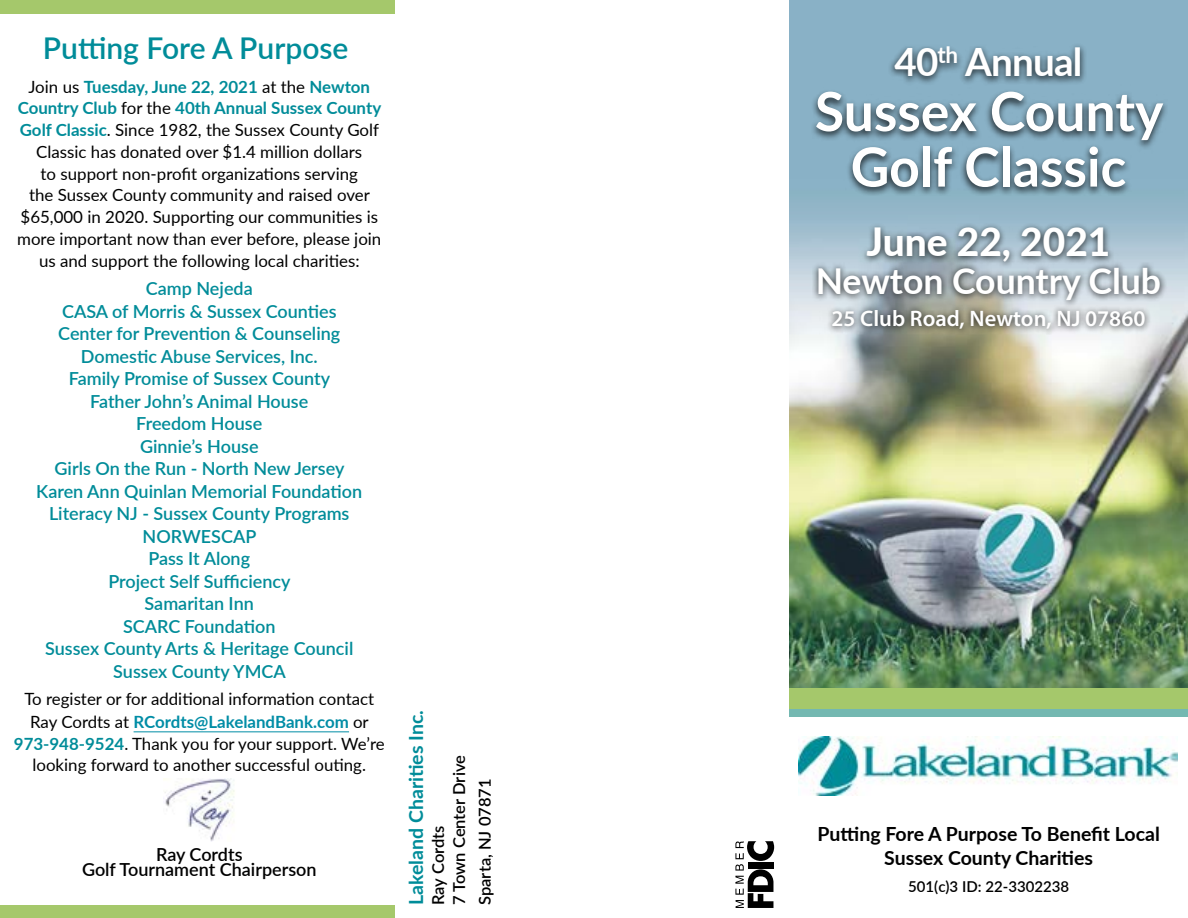
<style>
.page{position:relative;width:1188px;height:918px;background:#fff}
.page>*{position:absolute;margin:0;border:0;box-sizing:border-box;transform-origin:0 0}
.t1{font:700 54px/55.5px "Lato";color:#fff;text-align:center}
.t2{font:700 39px "Lato";letter-spacing:-.02em;color:#fff}
.t3{font:800 38.85px "Lato";color:#fff}
.t4{font:700 35.7px "Lato";color:#fff}
.t5{font:600 30px "Lato";color:#008c99}
.t6{font:600 22.5px "Myriad Pro";color:#fff}
.t7{font:700 19.5px/24px "Lato";color:#000;text-align:center}
.t8{font:700 19.5px "Lato";color:#008c99}
.t9{font:600 18px/22.5px "Lato";color:#008c99;text-align:center}
.t10{font:600 18px/15px "Lato";color:#000;text-align:center}
.t11{font:16.8px/21.8px "Lato";color:#000;text-align:center}
.t12{font:600 16.5px/21px "Lato";color:#000}
.t13{font:600 15px "Lato";color:#000}
.s1{font-weight:700;color:#008c99}
.s2{font-weight:700;color:#008da6}
</style>
<div class="page">
<img style="left:789px;top:0;width:399px;height:688px">
<div style="left:789px;top:709px;width:399px;height:8px;background:#74b8b1"></div>
<div style="left:789px;top:688px;width:399px;height:21px;background:#a5c86b"></div>
<div style="left:0;top:0;width:394px;height:14px;background:#a5c86b"></div>
<div style="left:0;top:906px;width:394px;height:12px;background:#a5c86b"></div>
<img style="left:798px;top:736px;width:380px;height:59px">
<svg style="left:735px;top:841px;width:39px;height:67px"></svg>
<img style="left:163px;top:779px;width:72px;height:62px">
<hr style="left:134px;top:731px;width:215px;height:1px;background:#008da6">
<div style="left:811px;top:43px;width:358px;height:153px;background:#000;opacity:.75"></div>
<div style="left:812px;top:224px;width:355px;height:112px;background:#000;opacity:.75"></div>
<h3 class="t5" style="left:43px;top:27px;width:307px">Putting Fore A Purpose</h3>
<p class="t11" style="left:17px;top:75px;width:366px">Join us <span class="s1">Tuesday, June 22, 2021</span> at the <span class="s1">Newton Country Club</span> for the <span class="s1">40th Annual Sussex County Golf Classic</span>. Since 1982, the Sussex County Golf Classic has donated over $1.4 million dollars<br>to support non-profit organizations serving<br>the Sussex County community and raised over $65,000 in 2020. Supporting our communities is more important now than ever before, please join us and support the following local charities:</p>
<p class="t9" style="left:36px;top:277px;width:328px">Camp Nejeda<br>CASA of Morris &amp; Sussex Counties<br>Center for Prevention &amp; Counseling<br>Domestic Abuse Services, Inc.<br>Family Promise of Sussex County<br>Father John’s Animal House<br>Freedom House<br>Ginnie’s House<br>Girls On the Run - North New Jersey<br>Karen Ann Quinlan Memorial Foundation<br>Literacy NJ - Sussex County Programs<br>NORWESCAP<br>Pass It Along<br>Project Self Sufficiency<br>Samaritan Inn<br>SCARC Foundation<br>Sussex County Arts &amp; Heritage Council<br>Sussex County YMCA</p>
<p class="t11" style="left:14px;top:688px;width:372px">To register or for additional information contact Ray Cordts at <span class="s2">RCordts@LakelandBank.com</span> or <span class="s1">973-948-9524</span>. Thank you for your support. We’re looking forward to another successful outing.</p>
<p class="t10" style="left:82px;top:846px;width:236px">Ray Cordts<br>Golf Tournament Chairperson</p>
<p class="t8" style="left:402px;top:905px;width:196px;rotate:-90deg">Lakeland Charities Inc.</p>
<p class="t12" style="left:427px;top:905px;width:151px;rotate:-90deg">Ray Cordts<br>7 Town Center Drive</p>
<p class="t12" style="left:474px;top:905px;width:128px;rotate:-90deg">Sparta, NJ 07871</p>
<h2 class="t2" style="left:894px;top:33px;width:190px">40<sup>th</sup> Annual</h2>
<h1 class="t1" style="left:815px;top:81px;width:350px">Sussex County<br>Golf Classic</h1>
<h3 class="t3" style="left:866px;top:213px;width:246px">June 22, 2021</h3>
<h3 class="t4" style="left:816px;top:254px;width:347px">Newton Country Club</h3>
<h3 class="t6" style="left:831px;top:304px;width:316px">25 Club Road, Newton, NJ 07860</h3>
<p class="t7" style="left:818px;top:822px;width:344px">Putting Fore A Purpose To Benefit Local<br>Sussex County Charities</p>
<p class="t13" style="left:908px;top:876px;width:163px">501(c)3 ID: 22-3302238</p>
</div>
